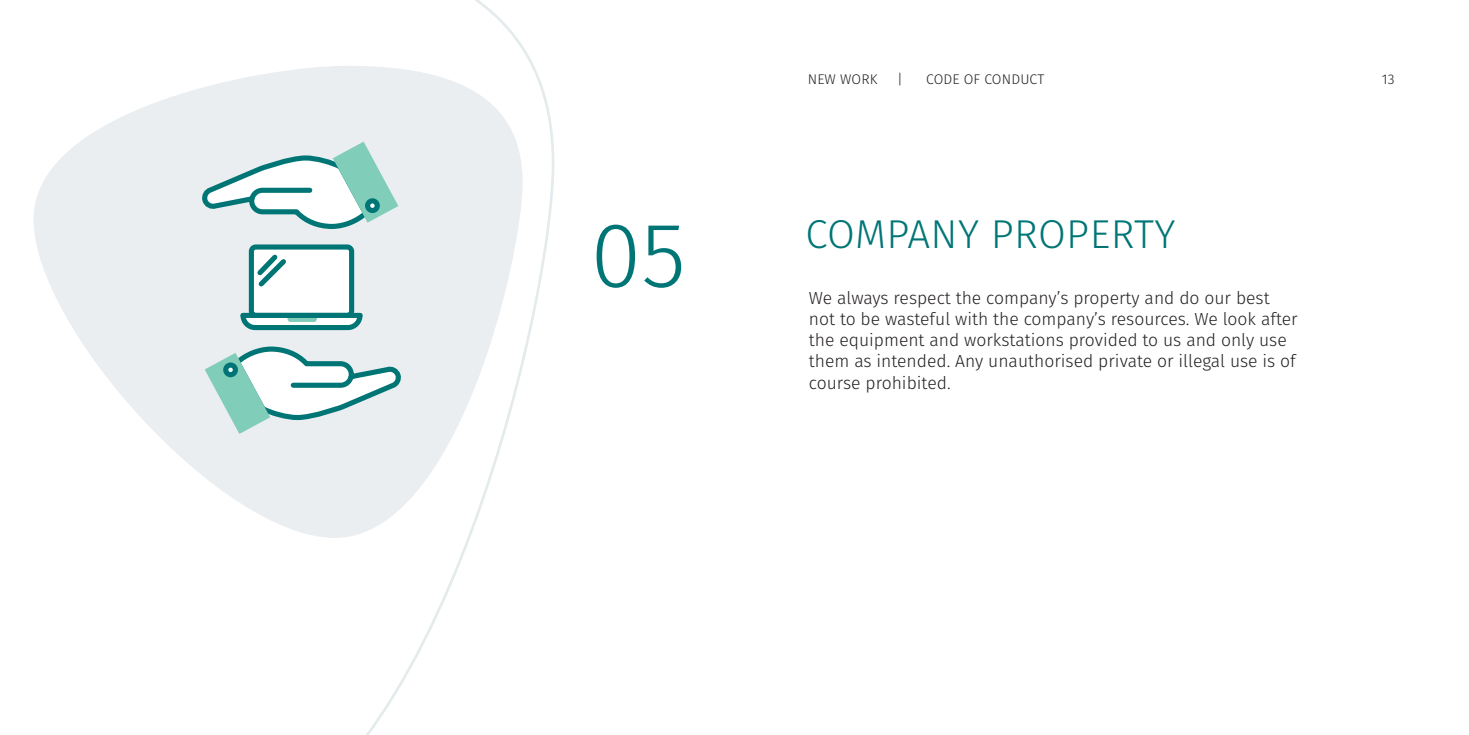
<style>
.page{position:relative;width:1469px;height:735px;background:#fff}
.page>*{position:absolute;margin:0;border:0;box-sizing:border-box;transform-origin:0 0}
.t1{font:300 91.88px "Fira Sans";color:#007575}
.t2{font:300 40.25px "Fira Sans";letter-spacing:.01em;color:#007575}
.t3{font:300 17.5px/21px "Fira Sans";color:#231f20}
.t4{font:300 14px "Fira Sans";letter-spacing:.01em;color:#231f20}
</style>
<div class="page">
<svg style="left:326px;top:0;width:228px;height:734px"></svg>
<svg style="left:33px;top:66px;width:489px;height:471px;fill:#eaeef0"></svg>
<svg style="left:197px;top:141px;width:201px;height:90px"></svg>
<div style="left:367px;top:200px;width:10px;height:10px;background:#fff;border-radius:50%"></div>
<div style="left:365px;top:198px;width:15px;height:15px;border:5px solid #007575;border-radius:50%"></div>
<svg style="left:205px;top:344px;width:201px;height:89px"></svg>
<div style="left:225px;top:364px;width:10px;height:10px;background:#fff;border-radius:50%"></div>
<div style="left:223px;top:362px;width:15px;height:15px;border:5px solid #007575;border-radius:50%"></div>
<div style="left:251px;top:247px;width:100px;height:68px;background:#fff;border-radius:4px"></div>
<div style="left:249px;top:244px;width:105px;height:74px;border:5px solid #007575;border-radius:4px"></div>
<svg style="left:238px;top:310px;width:127px;height:22px"></svg>
<svg style="left:253px;top:250px;width:33px;height:41px"></svg>
<div style="left:243px;top:313px;width:117px;height:5px;background:#007575"></div>
<p class="t4" style="left:807px;top:69px;width:71px">NEW WORK</p>
<p class="t4" style="left:897px;top:69px;width:7px">|</p>
<p class="t4" style="left:926px;top:69px;width:119px">CODE OF CONDUCT</p>
<p class="t4" style="left:1381px;top:69px;width:14px">13</p>
<h1 class="t1" style="left:590px;top:189px;width:97px">05</h1>
<h2 class="t2" style="left:805px;top:205px;width:371px">COMPANY PROPERTY</h2>
<p class="t3" style="left:809px;top:287px;width:490px">We always respect the company’s property and do our best not to be wasteful with the company’s resources. We look after the equipment and workstations provided to us and only use them as intended. Any unauthorised private or illegal use is of course prohibited.</p>
</div>
